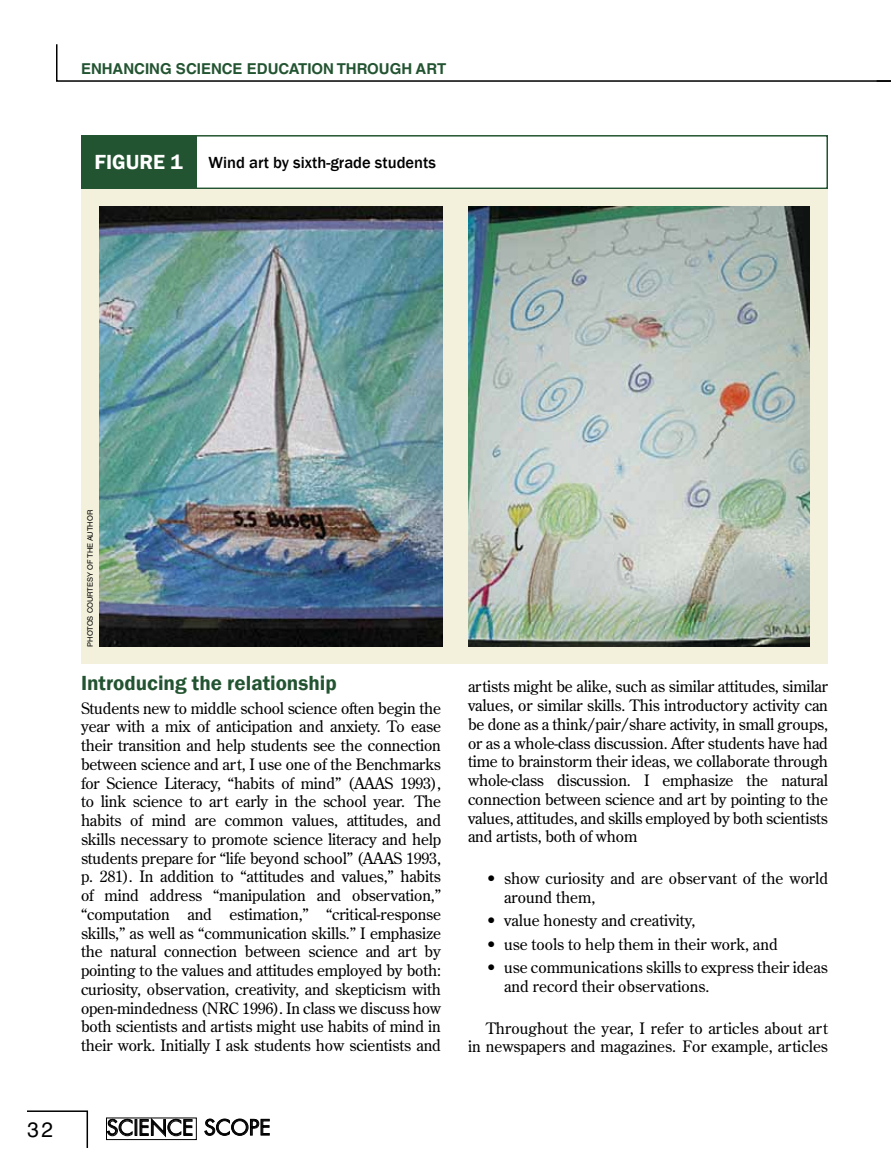
<style>
.page{position:relative;width:891px;height:1175px;background:#fff}
.page>*{position:absolute;margin:0;border:0;box-sizing:border-box;transform-origin:0 0}
.t1{font:600 21px "Franklin Gothic";color:#235431}
.t2{font:21px "Futura Std";color:#000}
.t3{font:21px "Helvetica LT Std";color:#000}
.t4{font:500 16.5px "Franklin Gothic";color:#000}
.t5{font:15.75px/18.8px "Century Old Style Std";color:#000;text-align:justify}
.t6{font:700 15px "Helvetica LT Std";color:#235431}
.t7{font:7.5px "Helvetica LT Std";color:#000}
.s1{font-weight:600;font-size:21px;color:#fff}
</style>
<div class="page">
<svg style="left:56px;top:44px;width:835px;height:38px"></svg>
<svg style="left:27px;top:1110px;width:62px;height:38px"></svg>
<svg style="left:111px;top:1119px;width:82px;height:18px"></svg>
<svg style="left:108px;top:1119px;width:84px;height:17px"></svg>
<svg style="left:205px;top:1118px;width:64px;height:17px"></svg>
<div style="left:81px;top:135px;width:747px;height:54px;border:2px solid #235431"></div>
<div style="left:81px;top:135px;width:115px;height:54px;background:#235431"></div>
<div style="left:81px;top:189px;width:747px;height:475px;background:#f3f0db"></div>
<img style="left:99px;top:206px;width:343px;height:440px">
<img style="left:468px;top:206px;width:342px;height:440px">
<p class="t6" style="left:81px;top:59px;width:367px">ENHANCING SCIENCE EDUCATION THROUGH ART</p>
<p class="t4" style="left:94px;top:152px;width:343px"><span class="s1">FIGURE 1</span> Wind art by sixth-grade students</p>
<p class="t7" style="left:86px;top:646px;width:138px;rotate:-90deg">Photos courtesy of the author</p>
<h1 class="t1" style="left:81px;top:669px;width:257px">Introducing the relationship</h1>
<p class="t5" style="left:81px;top:698px;width:362px">Students new to middle school science often begin the year with a mix of anticipation and anxiety. To ease their transition and help students see the connection between science and art, I use one of the Benchmarks for Science Literacy, “habits of mind” (AAAS 1993), to link science to art early in the school year. The habits of mind are common values, attitudes, and skills necessary to promote science literacy and help students prepare for “life beyond school” (AAAS 1993, p. 281). In addition to “attitudes and values,” habits of mind address “manipulation and observation,” “computation and estimation,” “critical-response skills,” as well as “communication skills.” I emphasize the natural connection between science and art by pointing to the values and attitudes employed by both: curiosity, observation, creativity, and skepticism with open-mindedness (NRC 1996). In class we discuss how both scientists and artists might use habits of mind in their work. Initially I ask students how scientists and</p>
<h1 class="t3" style="left:27px;top:1117px;width:28px">32</h1>
<h1 class="t2" style="left:107px;top:1114px;width:166px">SCIENCE SCOPE</h1>
<p class="t5" style="left:468px;top:677px;width:362px">artists might be alike, such as similar attitudes, similar values, or similar skills. This introductory activity can be done as a think/pair/share activity, in small groups, or as a whole-class discussion. After students have had time to brainstorm their ideas, we collaborate through whole-class discussion. I emphasize the natural connection between science and art by pointing to the values, attitudes, and skills employed by both scientists and artists, both of whom</p>
<p class="t5" style="left:504px;top:869px;width:326px;text-indent:-18px">• show curiosity and are observant of the world around them,</p>
<p class="t5" style="left:486px;top:911px;width:211px">• value honesty and creativity,</p>
<p class="t5" style="left:486px;top:934px;width:293px">• use tools to help them in their work, and</p>
<p class="t5" style="left:504px;top:957px;width:326px;text-indent:-18px">• use communications skills to express their ideas and record their observations.</p>
<p class="t5" style="left:468px;top:1018px;width:361px;text-align:right">Throughout the year, I refer to articles about art<br>in newspapers and magazines. For example, articles</p>
</div>
